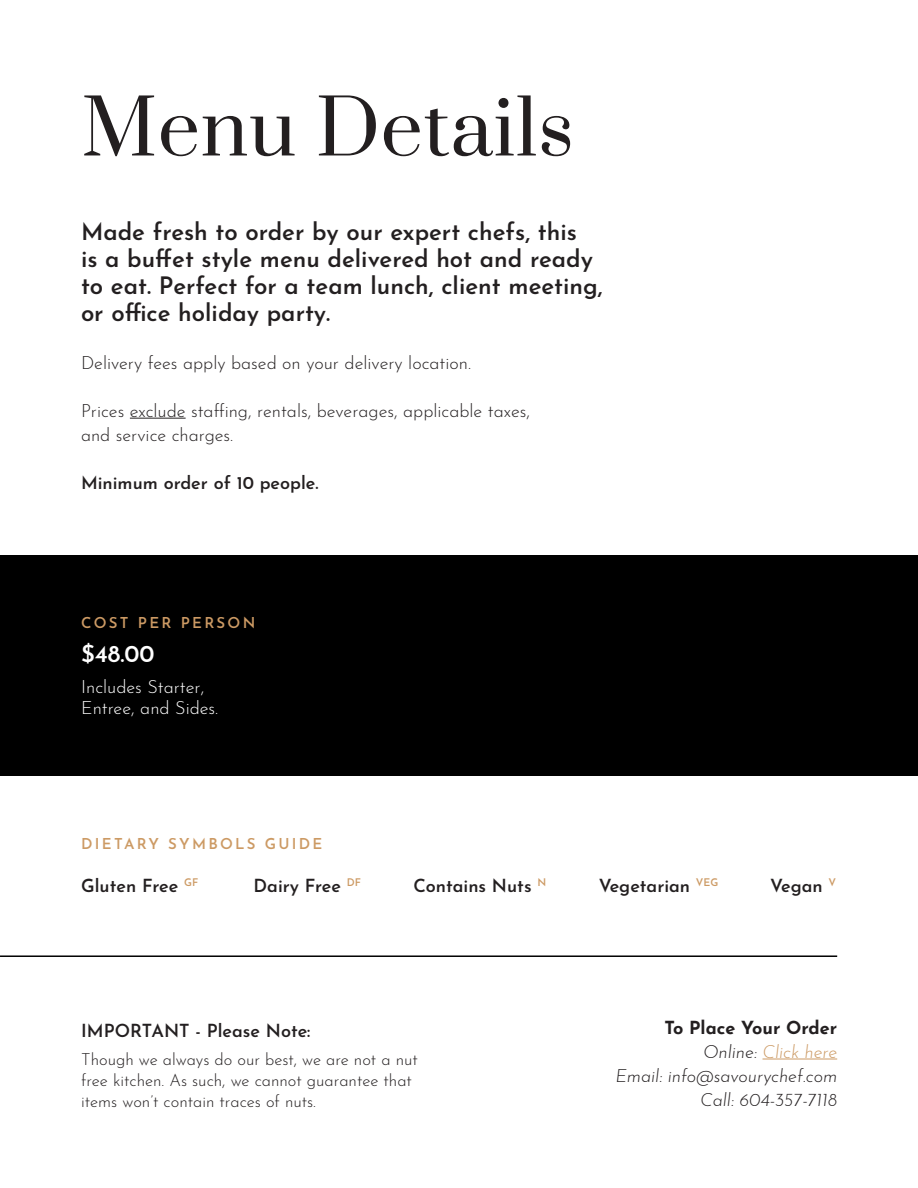
<style>
.page{position:relative;width:918px;height:1188px;background:#fff}
.page>*{position:absolute;margin:0;border:0;box-sizing:border-box;transform-origin:0 0}
.t1{font:75px "Prata";letter-spacing:.01em;color:#231f20}
.Menu_Text{font:600 24px/27px "Josefin Sans";color:#231f20}
.t2{font:600 24px "Josefin Sans";color:#fff}
.Menu_Text-2{font:300 18px "Josefin Sans";color:#231f20}
.Menu_Text-3{font:600 18px "Josefin Sans";color:#231f20}
.Menu_Text-4{font:italic 300 18px "Josefin Sans";color:#231f20}
.t3{font:300 18px/21.6px "Josefin Sans";color:#fff}
.Menu_Text-5{font:700 18px "Josefin Sans";color:#231f20}
.Menu_Text-6{font:italic 300 18px "Josefin Sans";color:#cc9a64}
.Menu_Text-7{font:300 16.5px/21px "Josefin Sans";color:#231f20}
.Menu_Text-8{font:600 15px "Josefin Sans";letter-spacing:.15em;color:#cc9a64}
.s1{color:#231f20}
</style>
<div class="page">
<div style="left:0;top:555px;width:918px;height:220px;background:#000"></div>
<hr style="left:130px;top:418px;width:56px;height:1px;background:#231f20">
<hr style="left:763px;top:1059px;width:74px;height:1px;background:#cc9a64">
<hr style="left:0;top:955px;width:837px;height:2px;background:#000">
<p class="t1" style="left:81px;top:65px;width:494px">Menu Details</p>
<p class="Menu_Text" style="left:81px;top:215px;width:523px">Made fresh to order by our expert chefs, this<br>is a buffet style menu delivered hot and ready to eat. Perfect for a team lunch, client meeting, or office holiday party.</p>
<p class="Menu_Text-2" style="left:81px;top:349px;width:392px">Delivery fees apply based on your delivery location.</p>
<p class="Menu_Text-2" style="left:81px;top:397px;width:451px">Prices exclude staffing, rentals, beverages, applicable taxes,</p>
<p class="Menu_Text-2" style="left:81px;top:421px;width:154px">and service charges.</p>
<p class="Menu_Text-3" style="left:81px;top:467px;width:239px">Minimum order of 10 people.</p>
<p class="Menu_Text-8" style="left:81px;top:609px;width:176px">COST PER PERSON</p>
<p class="t2" style="left:81px;top:633px;width:75px">$48.00</p>
<p class="t3" style="left:81px;top:674px;width:139px">Includes Starter,<br>Entree, and Sides.</p>
<p class="Menu_Text-8" style="left:81px;top:831px;width:243px">DIETARY SYMBOLS GUIDE</p>
<p class="Menu_Text-3" style="left:81px;top:871px;width:119px">Gluten Free <sup>GF</sup></p>
<p class="Menu_Text-3" style="left:254px;top:871px;width:109px">Dairy Free <sup>DF</sup></p>
<p class="Menu_Text-3" style="left:413px;top:871px;width:134px">Contains Nuts <sup>N</sup></p>
<p class="Menu_Text-3" style="left:599px;top:871px;width:121px">Vegetarian <sup>VEG</sup></p>
<p class="Menu_Text-3" style="left:770px;top:871px;width:67px">Vegan <sup>V</sup></p>
<p class="Menu_Text-3" style="left:81px;top:1016px;width:231px">IMPORTANT - Please Note:</p>
<p class="Menu_Text-7" style="left:81px;top:1047px;width:338px">Though we always do our best, we are not a nut free kitchen. As such, we cannot guarantee that items won’t contain traces of nuts.</p>
<p class="Menu_Text-5" style="left:664px;top:1011px;width:174px">To Place Your Order</p>
<p class="Menu_Text-6" style="left:703px;top:1037px;width:136px"><span class="s1">Online:</span> Click here</p>
<p class="Menu_Text-4" style="left:615px;top:1061px;width:223px">Email: info@savourychef.com</p>
<p class="Menu_Text-4" style="left:700px;top:1085px;width:139px">Call: 604-357-7118</p>
</div>
